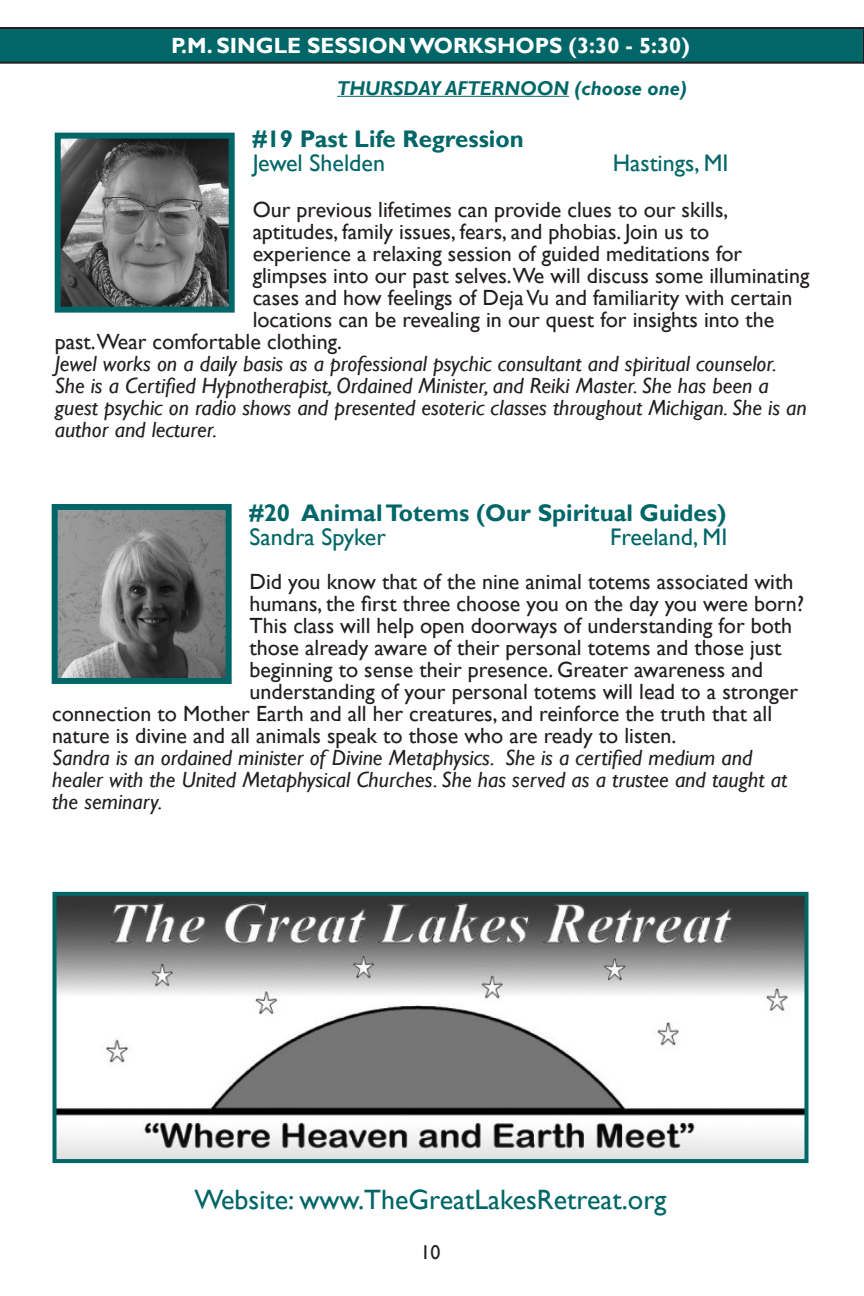
<style>
.page{position:relative;width:864px;height:1296px;background:#fff}
.page>*{position:absolute;margin:0;border:0;box-sizing:border-box;transform-origin:0 0}
.t1{font:28px "Gill Sans";color:#006667}
.Workshops{font:700 24px "Gill Sans";color:#006667}
.Workshops-2{font:24px "Gill Sans";color:#006667}
.Workshops-3{font:22px/22px "Gill Sans";color:#231f20}
.Workshops-4{font:italic 22px/22px "Gill Sans";color:#231f20}
.t2{font:700 22px "Gill Sans";color:#fff}
.t3{font:italic 700 20px "Gill Sans";color:#006667}
.t4{font:20px "Gill Sans";color:#231f20}
</style>
<div class="page">
<svg style="left:0;top:27px;width:864px;height:37px;background:#065f60"></svg>
<img style="left:59px;top:511px;width:166px;height:166px">
<div style="left:52px;top:504px;width:180px;height:180px;border:6px solid #006667"></div>
<hr style="left:337px;top:96px;width:232px;height:1px;background:#006667">
<img style="left:62px;top:140px;width:166px;height:166px">
<div style="left:55px;top:133px;width:180px;height:180px;border:6px solid #006667"></div>
<img style="left:57px;top:897px;width:747px;height:261px">
<div style="left:52px;top:892px;width:757px;height:271px;border:4px solid #006667"></div>
<p class="t2" style="left:171px;top:33px;width:520px">P.M. SINGLE SESSION WORKSHOPS (3:30 - 5:30)</p>
<p class="t3" style="left:337px;top:76px;width:351px">THURSDAY AFTERNOON (choose one)</p>
<p class="Workshops" style="left:253px;top:124px;width:273px">#19 Past Life Regression</p>
<p class="Workshops-2" style="left:253px;top:149px;width:134px">Jewel Shelden</p>
<p class="Workshops-2" style="left:613px;top:149px;width:117px">Hastings, MI</p>
<p class="Workshops-3" style="left:253px;top:199px;width:477px">Our previous lifetimes can provide clues to our skills,</p>
<p class="Workshops-3" style="left:253px;top:221px;width:458px">aptitudes, family issues, fears, and phobias. Join us to</p>
<p class="Workshops-3" style="left:253px;top:243px;width:491px">experience a relaxing session of guided meditations for</p>
<p class="Workshops-3" style="left:253px;top:265px;width:558px">glimpses into our past selves.We will discuss some illuminating</p>
<p class="Workshops-3" style="left:253px;top:287px;width:541px">cases and how feelings of Deja Vu and familiarity with certain</p>
<p class="Workshops-3" style="left:253px;top:309px;width:523px">locations can be revealing in our quest for insights into the</p>
<p class="Workshops-3" style="left:55px;top:331px;width:289px">past.Wear comfortable clothing.</p>
<p class="Workshops-4" style="left:55px;top:353px;width:754px">Jewel works on a daily basis as a professional psychic consultant and spiritual counselor.<br>She is a Certified Hypnotherapist, Ordained Minister, and Reiki Master. She has been a guest psychic on radio shows and presented esoteric classes throughout Michigan. She is an author and lecturer.</p>
<p class="Workshops" style="left:250px;top:498px;width:478px">#20 Animal Totems (Our Spiritual Guides)</p>
<p class="Workshops-2" style="left:250px;top:523px;width:138px">Sandra Spyker</p>
<p class="Workshops-2" style="left:610px;top:523px;width:119px">Freeland, MI</p>
<p class="Workshops-3" style="left:250px;top:571px;width:556px">Did you know that of the nine animal totems associated with humans, the first three choose you on the day you were born?<br>This class will help open doorways of understanding for both those already aware of their personal totems and those just</p>
<p class="Workshops-3" style="left:250px;top:659px;width:515px">beginning to sense their presence. Greater awareness and</p>
<p class="Workshops-3" style="left:250px;top:681px;width:550px">understanding of your personal totems will lead to a stronger</p>
<p class="Workshops-3" style="left:52px;top:703px;width:722px">connection to Mother Earth and all her creatures, and reinforce the truth that all</p>
<p class="Workshops-3" style="left:52px;top:725px;width:626px">nature is divine and all animals speak to those who are ready to listen.</p>
<p class="Workshops-4" style="left:52px;top:746px;width:737px">Sandra is an ordained minister of Divine Metaphysics. She is a certified medium and healer with the United Metaphysical Churches. She has served as a trustee and taught at the seminary.</p>
<p class="t1" style="left:195px;top:1183px;width:473px">Website: www.TheGreatLakesRetreat.org</p>
<p class="t4" style="left:420px;top:1240px;width:21px">10</p>
</div>
